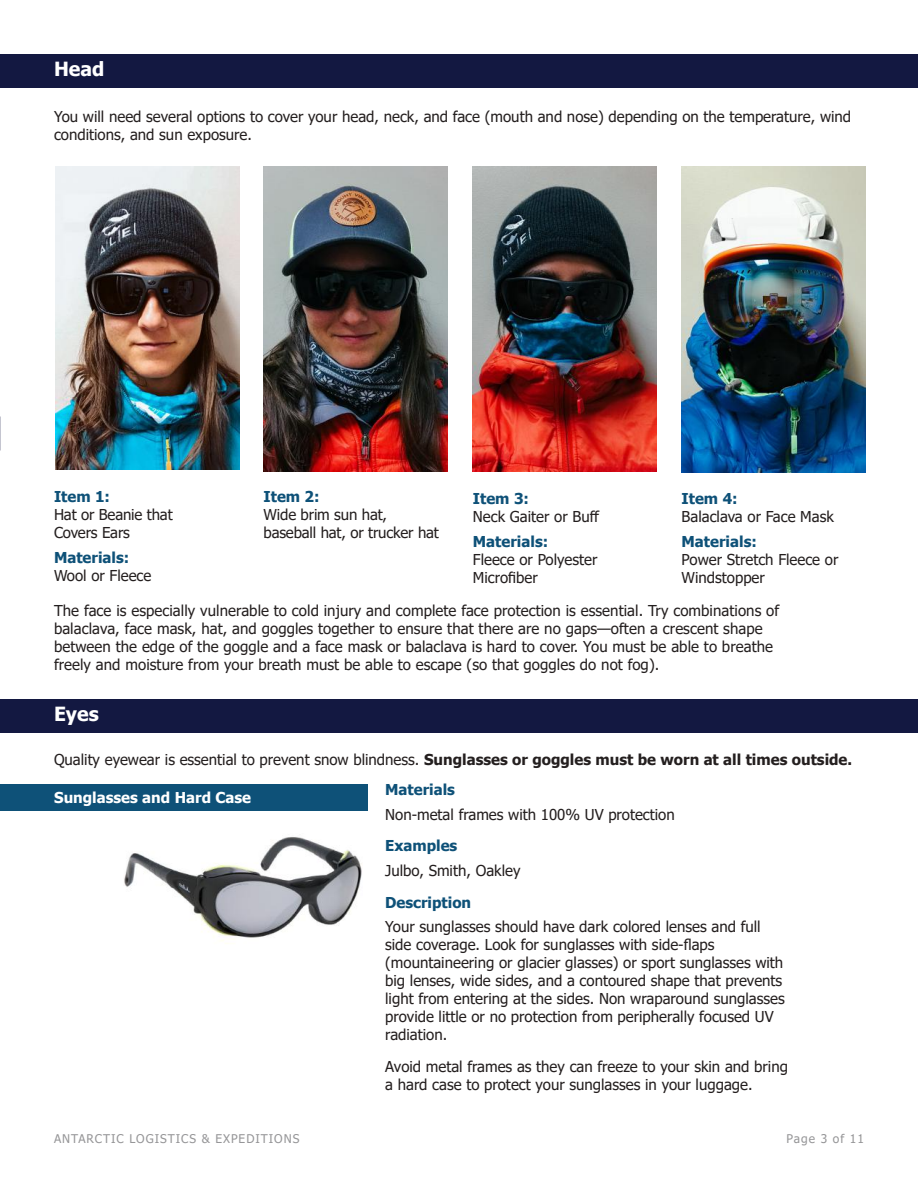
<style>
.page{position:relative;width:918px;height:1188px;background:#fff}
.page>*{position:absolute;margin:0;border:0;box-sizing:border-box;transform-origin:0 0}
.t1{font:700 19.5px "Tahoma";color:#fff}
.t2{font:15px/18px "Tahoma";color:#241f1f}
.t3{font:700 15px "Tahoma";color:#0e5178}
.t4{font:700 15px "Tahoma";color:#fff}
.t5{font:12px "Tahoma";letter-spacing:.08em;color:#969698}
.s1{font-weight:700}
</style>
<div class="page">
<img style="left:124px;top:837px;width:238px;height:107px">
<div style="left:0;top:699px;width:918px;height:34px;background:#131841"></div>
<div style="left:0;top:784px;width:367px;height:27px;background:#0e5178"></div>
<div style="left:0;top:54px;width:918px;height:34px;background:#131841"></div>
<img style="left:55px;top:167px;width:184px;height:302px">
<img style="left:473px;top:166px;width:184px;height:305px">
<img style="left:682px;top:166px;width:183px;height:306px">
<img style="left:264px;top:166px;width:183px;height:305px">
<h1 class="t1" style="left:54px;top:56px;width:52px">Head</h1>
<p class="t2" style="left:54px;top:108px;width:799px">You will need several options to cover your head, neck, and face (mouth and nose) depending on the temperature, wind conditions, and sun exposure.</p>
<p class="t3" style="left:264px;top:486px;width:58px">Item 2:</p>
<p class="t2" style="left:264px;top:506px;width:177px">Wide brim sun hat, baseball hat, or trucker hat</p>
<p class="t3" style="left:54px;top:486px;width:58px">Item 1:</p>
<p class="t2" style="left:54px;top:506px;width:120px">Hat or Beanie that<br>Covers Ears</p>
<p class="t3" style="left:54px;top:547px;width:77px">Materials:</p>
<p class="t2" style="left:54px;top:567px;width:99px">Wool or Fleece</p>
<p class="t3" style="left:473px;top:488px;width:58px">Item 3:</p>
<p class="t2" style="left:473px;top:509px;width:128px">Neck Gaiter or Buff</p>
<p class="t3" style="left:473px;top:531px;width:77px">Materials:</p>
<p class="t2" style="left:473px;top:551px;width:126px">Fleece or Polyester<br>Microfiber</p>
<p class="t3" style="left:682px;top:488px;width:58px">Item 4:</p>
<p class="t2" style="left:682px;top:509px;width:154px">Balaclava or Face Mask</p>
<p class="t3" style="left:682px;top:531px;width:77px">Materials:</p>
<p class="t2" style="left:682px;top:551px;width:158px">Power Stretch Fleece or<br>Windstopper</p>
<p class="t2" style="left:54px;top:603px;width:727px">The face is especially vulnerable to cold injury and complete face protection is essential. Try combinations of balaclava, face mask, hat, and goggles together to ensure that there are no gaps—often a crescent shape between the edge of the goggle and a face mask or balaclava is hard to cover. You must be able to breathe freely and moisture from your breath must be able to escape (so that goggles do not fog).</p>
<h1 class="t1" style="left:54px;top:701px;width:46px">Eyes</h1>
<p class="t2" style="left:54px;top:751px;width:800px">Quality eyewear is essential to prevent snow blindness. <span class="s1">Sunglasses or goggles must be worn at all times outside.</span></p>
<p class="t4" style="left:54px;top:787px;width:198px">Sunglasses and Hard Case</p>
<p class="t3" style="left:385px;top:779px;width:71px">Materials</p>
<p class="t2" style="left:385px;top:806px;width:291px">Non-metal frames with 100% UV protection</p>
<p class="t3" style="left:385px;top:835px;width:74px">Examples</p>
<p class="t2" style="left:385px;top:863px;width:137px">Julbo, Smith, Oakley</p>
<p class="t3" style="left:385px;top:892px;width:87px">Description</p>
<p class="t2" style="left:385px;top:919px;width:401px">Your sunglasses should have dark colored lenses and full side coverage. Look for sunglasses with side-flaps (mountaineering or glacier glasses) or sport sunglasses with big lenses, wide sides, and a contoured shape that prevents light from entering at the sides. Non wraparound sunglasses provide little or no protection from peripherally focused UV radiation.</p>
<p class="t2" style="left:385px;top:1058px;width:404px">Avoid metal frames as they can freeze to your skin and bring a hard case to protect your sunglasses in your luggage.</p>
<p class="t5" style="left:54px;top:1131px;width:247px">ANTARCTIC LOGISTICS &amp; EXPEDITIONS</p>
<p class="t5" style="left:787px;top:1131px;width:79px">Page 3 of 11</p>
</div>
